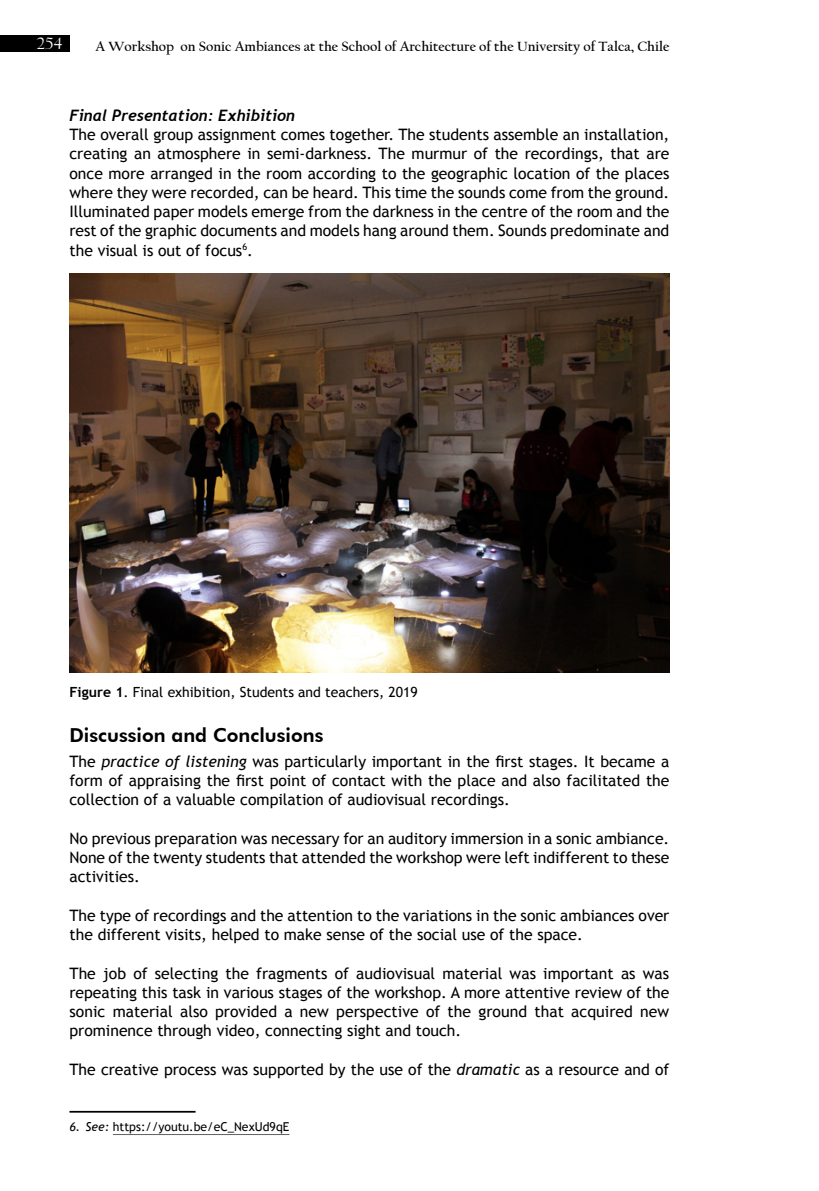
<style>
.page{position:relative;width:819px;height:1191px;background:#fff}
.page>*{position:absolute;margin:0;border:0;box-sizing:border-box;transform-origin:0 0}
.t1{font:800 19.25px "Futura BT";color:#000}
.t2{font:17.5px "Californian FB";color:#fff}
.t3{font:15.75px/19.2px "Trebuchet MS";color:#000;text-align:justify}
.t4{font:italic 700 15.75px "Trebuchet";color:#000}
.t5{font:700 14px "Californian FB";color:#000}
.t6{font:14px "Trebuchet MS";color:#000}
.t7{font:12.25px "Trebuchet MS";color:#000}
.s1{font-weight:700}
.s2{font-style:italic}
</style>
<div class="page">
<div style="left:0;top:35px;width:69px;height:17px;background:#000"></div>
<hr style="left:69px;top:1110px;width:126px;height:2px;background:#000">
<hr style="left:113px;top:1134px;width:176px;height:1px;background:#626161">
<img style="left:69px;top:273px;width:600px;height:399px">
<p class="t2" style="left:36px;top:33px;width:28px">254</p>
<p class="t5" style="left:96px;top:39px;width:575px">A Workshop on Sonic Ambiances at the School of Architecture of the University of Talca, Chile</p>
<p class="t4" style="left:69px;top:106px;width:227px">Final Presentation: Exhibition</p>
<p class="t3" style="left:69px;top:125px;width:601px">The overall group assignment comes together. The students assemble an installation, creating an atmosphere in semi-darkness. The murmur of the recordings, that are once more arranged in the room according to the geographic location of the places where they were recorded, can be heard. This time the sounds come from the ground.<br>Illuminated paper models emerge from the darkness in the centre of the room and the rest of the graphic documents and models hang around them. Sounds predominate and the visual is out of focus<sup>6</sup>.</p>
<p class="t6" style="left:69px;top:683px;width:350px"><span class="s1">Figure 1</span>. Final exhibition, Students and teachers, 2019</p>
<p class="t1" style="left:69px;top:723px;width:255px">Discussion and Conclusions</p>
<p class="t3" style="left:69px;top:752px;width:601px">The <span class="s2">practice of listening</span> was particularly important in the first stages. It became a form of appraising the first point of contact with the place and also facilitated the collection of a valuable compilation of audiovisual recordings.</p>
<p class="t3" style="left:69px;top:828px;width:601px">No previous preparation was necessary for an auditory immersion in a sonic ambiance.<br>None of the twenty students that attended the workshop were left indifferent to these activities.</p>
<p class="t3" style="left:69px;top:905px;width:601px">The type of recordings and the attention to the variations in the sonic ambiances over the different visits, helped to make sense of the social use of the space.</p>
<p class="t3" style="left:69px;top:963px;width:601px">The job of selecting the fragments of audiovisual material was important as was repeating this task in various stages of the workshop. A more attentive review of the sonic material also provided a new perspective of the ground that acquired new prominence through video, connecting sight and touch.</p>
<p class="t3" style="left:69px;top:1059px;width:601px">The creative process was supported by the use of the <span class="s2">dramatic</span> as a resource and of</p>
<p class="t7" style="left:69px;top:1119px;width:221px"><span class="s2">6. See:</span> https://youtu.be/eC_NexUd9qE</p>
</div>
